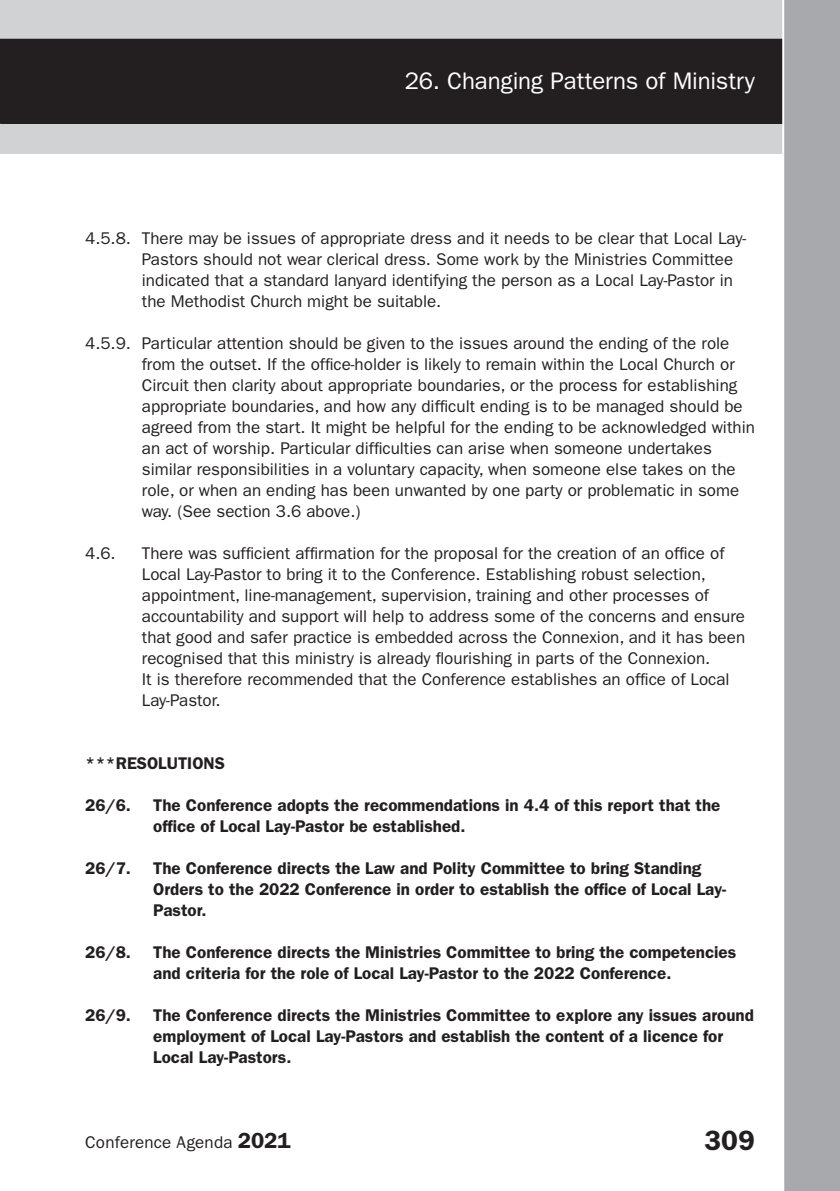
<style>
.page{position:relative;width:840px;height:1191px;background:#fff}
.page>*{position:absolute;margin:0;border:0;box-sizing:border-box;transform-origin:0 0}
.t1{font:600 28px "Franklin Gothic";color:#231f20}
.t2{font:24px "Franklin Gothic";letter-spacing:-.005em;color:#fff}
.t3{font:17px/21px "Franklin Gothic";color:#231f20}
.t4{font:600 17px/21px "Franklin Gothic";color:#231f20}
.s1{font-weight:600;font-size:22px}
</style>
<div class="page">
<div style="left:0;top:0;width:839px;height:154px;background:#d1d2d4"></div>
<div style="left:0;top:39px;width:839px;height:84px;background:#231f20"></div>
<div style="left:0;top:39px;width:839px;height:85px;border:1px solid #231f20"></div>
<div style="left:781px;top:0;width:58px;height:1191px;background:#a8a9ad"></div>
<h2 class="t2" style="left:404px;top:67px;width:351px">26. Changing Patterns of Ministry</h2>
<p class="t3" style="left:142px;top:227px;width:605px;text-indent:-57px">4.5.8. There may be issues of appropriate dress and it needs to be clear that Local Lay-Pastors should not wear clerical dress. Some work by the Ministries Committee indicated that a standard lanyard identifying the person as a Local Lay-Pastor in the Methodist Church might be suitable.</p>
<p class="t3" style="left:142px;top:332px;width:614px;text-indent:-57px">4.5.9. Particular attention should be given to the issues around the ending of the role from the outset. If the office-holder is likely to remain within the Local Church or Circuit then clarity about appropriate boundaries, or the process for establishing appropriate boundaries, and how any difficult ending is to be managed should be agreed from the start. It might be helpful for the ending to be acknowledged within an act of worship. Particular difficulties can arise when someone undertakes similar responsibilities in a voluntary capacity, when someone else takes on the role, or when an ending has been unwanted by one party or problematic in some way. (See section 3.6 above.)</p>
<p class="t3" style="left:85px;top:542px;width:32px">4.6.</p>
<p class="t3" style="left:142px;top:542px;width:604px">There was sufficient affirmation for the proposal for the creation of an office of Local Lay-Pastor to bring it to the Conference. Establishing robust selection, appointment, line-management, supervision, training and other processes of accountability and support will help to address some of the concerns and ensure that good and safer practice is embedded across the Connexion, and it has been recognised that this ministry is already flourishing in parts of the Connexion.<br>It is therefore recommended that the Conference establishes an office of Local Lay-Pastor.</p>
<p class="t4" style="left:85px;top:752px;width:141px">***RESOLUTIONS</p>
<p class="t4" style="left:85px;top:794px;width:47px">26/6.</p>
<p class="t4" style="left:153px;top:794px;width:568px">The Conference adopts the recommendations in 4.4 of this report that the office of Local Lay-Pastor be established.</p>
<p class="t4" style="left:85px;top:857px;width:47px">26/7.</p>
<p class="t4" style="left:153px;top:857px;width:574px">The Conference directs the Law and Polity Committee to bring Standing<br>Orders to the 2022 Conference in order to establish the office of Local Lay-<br>Pastor.</p>
<p class="t4" style="left:85px;top:941px;width:47px">26/8.</p>
<p class="t4" style="left:153px;top:941px;width:584px">The Conference directs the Ministries Committee to bring the competencies and criteria for the role of Local Lay-Pastor to the 2022 Conference.</p>
<p class="t4" style="left:85px;top:1004px;width:47px">26/9.</p>
<p class="t4" style="left:153px;top:1004px;width:602px">The Conference directs the Ministries Committee to explore any issues around employment of Local Lay-Pastors and establish the content of a licence for<br>Local Lay-Pastors.</p>
<p class="t3" style="left:85px;top:1132px;width:207px">Conference Agenda <span class="s1">2021</span></p>
<h1 class="t1" style="left:704px;top:1124px;width:52px">309</h1>
</div>
